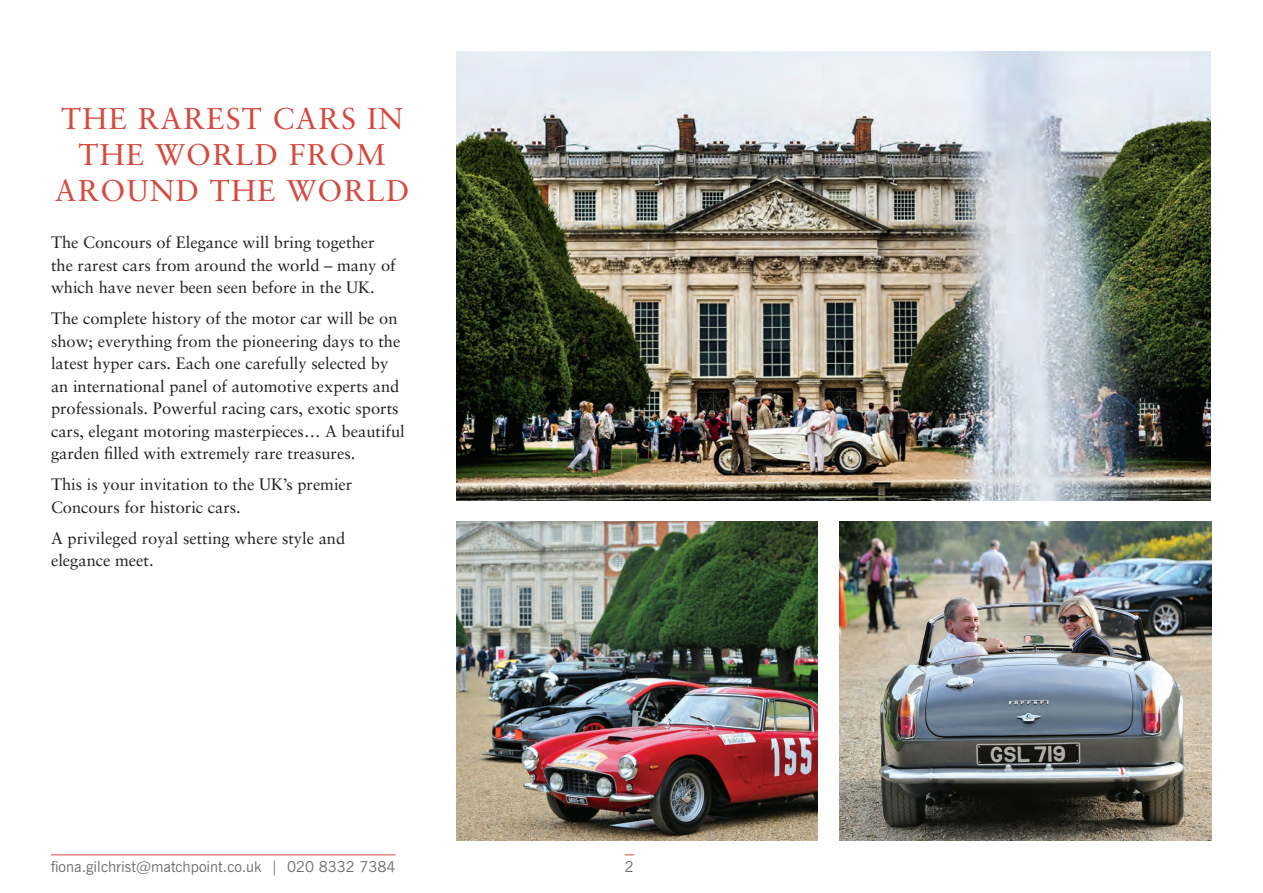
<style>
.page{position:relative;width:1263px;height:893px;background:#fff}
.page>*{position:absolute;margin:0;border:0;box-sizing:border-box;transform-origin:0 0}
.t1{font:30px/36px "Sabon";letter-spacing:.04em;color:#d7493c;text-align:center}
.t2{font:16.5px/22.5px "Sabon";color:#231f20}
.t3{font:15px "News Gothic BT";color:#6c6d70}
</style>
<div class="page">
<img style="left:456px;top:51px;width:754px;height:449px">
<img style="left:456px;top:522px;width:361px;height:319px">
<img style="left:839px;top:522px;width:372px;height:319px">
<hr style="left:51px;top:854px;width:345px;height:1px;background:#d7493c">
<h1 class="t1" style="left:55px;top:101px;width:356px">THE RAREST CARS IN<br>THE WORLD FROM<br>AROUND THE WORLD</h1>
<p class="t2" style="left:51px;top:231px;width:346px">The Concours of Elegance will bring together the rarest cars from around the world – many of which have never been seen before in the UK.</p>
<p class="t2" style="left:51px;top:307px;width:355px">The complete history of the motor car will be on show; everything from the pioneering days to the latest hyper cars. Each one carefully selected by an international panel of automotive experts and professionals. Powerful racing cars, exotic sports cars, elegant motoring masterpieces… A beautiful garden filled with extremely rare treasures.</p>
<p class="t2" style="left:51px;top:473px;width:303px">This is your invitation to the UK’s premier<br>Concours for historic cars.</p>
<p class="t2" style="left:51px;top:527px;width:296px">A privileged royal setting where style and elegance meet.</p>
<p class="t3" style="left:51px;top:858px;width:346px">fiona.gilchrist@matchpoint.co.uk | 020 8332 7384</p>
<p class="t3" style="left:625px;top:858px;width:11px">2</p>
</div>
